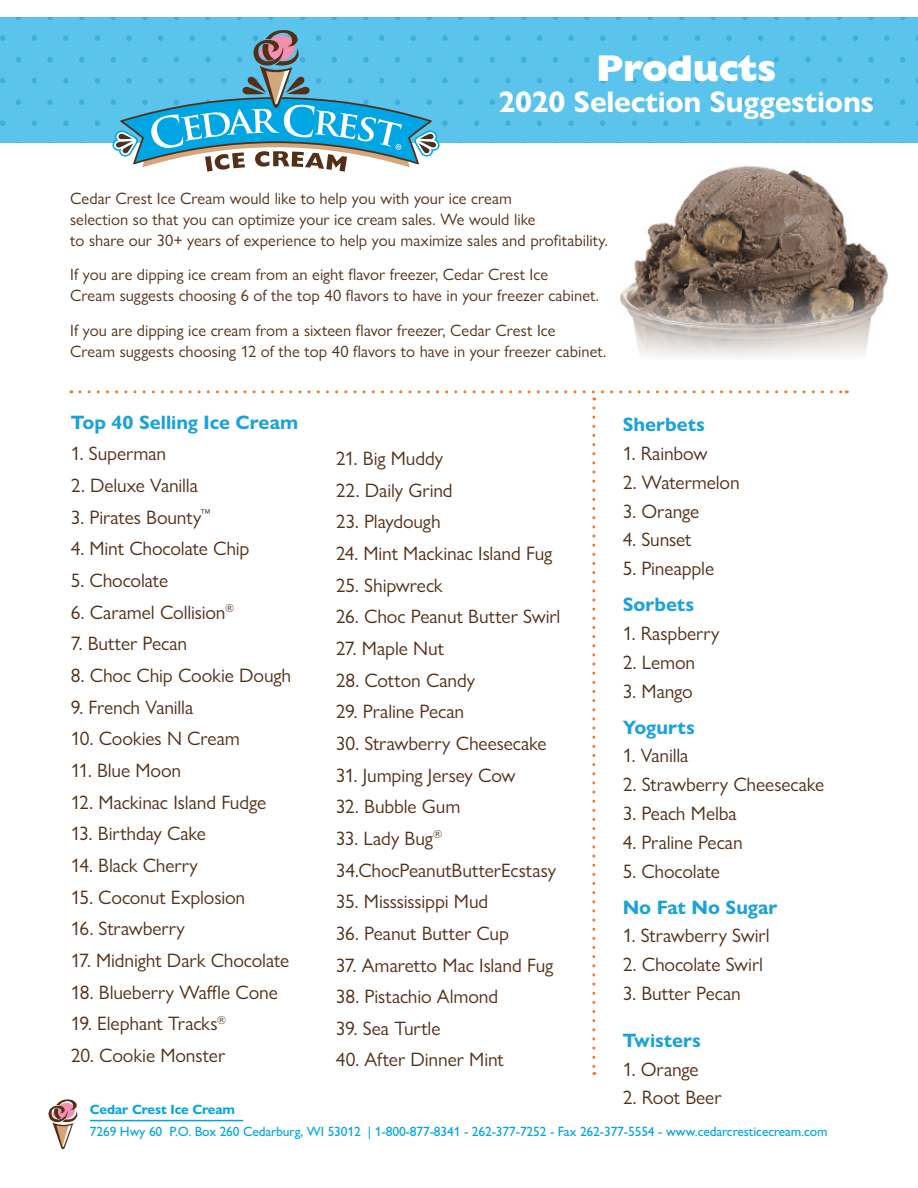
<style>
.page{position:relative;width:918px;height:1188px;background:#fff}
.page>*{position:absolute;margin:0;border:0;box-sizing:border-box;transform-origin:0 0}
.t1{font:800 37.5px "Gill Sans Nova";letter-spacing:-.01em;color:#fff}
.t2{font:700 30px "Gill Sans Nova";letter-spacing:-.01em;color:#fff}
.t3{font:19.5px/36px "Gill Sans Nova";letter-spacing:-.005em;color:#532f18}
.t4{font:700 19.5px/36px "Gill Sans Nova";color:#1aa2dc}
.t5{font:16.5px/21px "Gill Sans Nova";color:#532f18}
.t6{font:500 13.5px "Gill Sans Nova";letter-spacing:-.01em;color:#00a5e3}
.t7{font:700 13.5px "Gill Sans Nova";letter-spacing:-.01em;color:#00a5e3}
.s1{font-weight:700;color:#1aa2dc}
.s2{font-weight:400;color:#532f18}
</style>
<div class="page">
<div style="left:0;top:17px;width:918px;height:126px;background:#5ac4ec"></div>
<svg style="left:80px;top:390px;width:762px;height:10px"></svg>
<svg style="left:592px;top:408px;width:3px;height:667px"></svg>
<img style="left:620px;top:165px;width:268px;height:192px">
<svg style="left:48px;top:1099px;width:29px;height:50px"></svg>
<hr style="left:90px;top:1120px;width:153px;height:1px;background:#00a5e3">
<svg style="left:111px;top:30px;width:337px;height:142px"></svg>
<p class="t1" style="left:596px;top:44px;width:181px">Products</p>
<p class="t2" style="left:498px;top:84px;width:377px">2020 Selection Suggestions</p>
<p class="t5" style="left:70px;top:187px;width:539px">Cedar Crest Ice Cream would like to help you with your ice cream<br>selection so that you can optimize your ice cream sales. We would like<br>to share our 30+ years of experience to help you maximize sales and profitability.</p>
<p class="t5" style="left:70px;top:264px;width:530px">If you are dipping ice cream from an eight flavor freezer, Cedar Crest Ice<br>Cream suggests choosing 6 of the top 40 flavors to have in your freezer cabinet.</p>
<p class="t5" style="left:70px;top:319px;width:538px">If you are dipping ice cream from a sixteen flavor freezer, Cedar Crest Ice<br>Cream suggests choosing 12 of the top 40 flavors to have in your freezer cabinet.</p>
<p class="t4" style="left:71px;top:404px;width:229px">Top 40 Selling Ice Cream</p>
<p class="t3" style="left:71px;top:436px;width:97px">1. Superman</p>
<p class="t3" style="left:71px;top:467px;width:129px">2. Deluxe Vanilla</p>
<p class="t3" style="left:71px;top:499px;width:141px">3. Pirates Bounty<sup>™</sup></p>
<p class="t3" style="left:71px;top:531px;width:180px">4. Mint Chocolate Chip</p>
<p class="t3" style="left:71px;top:562px;width:99px">5. Chocolate</p>
<p class="t3" style="left:71px;top:594px;width:165px">6. Caramel Collision<sup>®</sup></p>
<p class="t3" style="left:71px;top:626px;width:118px">7. Butter Pecan</p>
<p class="t3" style="left:71px;top:657px;width:222px">8. Choc Chip Cookie Dough</p>
<p class="t3" style="left:71px;top:689px;width:124px">9. French Vanilla</p>
<p class="t3" style="left:71px;top:721px;width:170px">10. Cookies N Cream</p>
<p class="t3" style="left:71px;top:752px;width:112px">11. Blue Moon</p>
<p class="t3" style="left:71px;top:784px;width:197px">12. Mackinac Island Fudge</p>
<p class="t3" style="left:71px;top:815px;width:137px">13. Birthday Cake</p>
<p class="t3" style="left:71px;top:847px;width:129px">14. Black Cherry</p>
<p class="t3" style="left:71px;top:879px;width:176px">15. Coconut Explosion</p>
<p class="t3" style="left:71px;top:910px;width:116px">16. Strawberry</p>
<p class="t3" style="left:71px;top:942px;width:220px">17. Midnight Dark Chocolate</p>
<p class="t3" style="left:71px;top:974px;width:209px">18. Blueberry Waffle Cone</p>
<p class="t3" style="left:71px;top:1005px;width:157px">19. Elephant Tracks<sup>®</sup></p>
<p class="t3" style="left:71px;top:1037px;width:156px">20. Cookie Monster</p>
<p class="t4" style="left:623px;top:407px;width:84px">Sherbets</p>
<p class="t3" style="left:623px;top:435px;width:86px">1. Rainbow</p>
<p class="t3" style="left:623px;top:464px;width:119px">2. Watermelon</p>
<p class="t3" style="left:623px;top:493px;width:78px">3. Orange</p>
<p class="t3" style="left:623px;top:522px;width:70px">4. Sunset</p>
<p class="t3" style="left:623px;top:550px;width:93px">5. Pineapple<br><span class="s1">Sorbets</span></p>
<p class="t3" style="left:623px;top:615px;width:98px">1. Raspberry</p>
<p class="t3" style="left:623px;top:644px;width:74px">2. Lemon</p>
<p class="t3" style="left:623px;top:673px;width:74px">3. Mango<br><span class="s1">Yogurts</span></p>
<p class="t3" style="left:623px;top:738px;width:67px">1. Vanilla</p>
<p class="t3" style="left:623px;top:766px;width:203px">2. Strawberry Cheesecake</p>
<p class="t3" style="left:623px;top:795px;width:116px">3. Peach Melba</p>
<p class="t3" style="left:623px;top:824px;width:121px">4. Praline Pecan</p>
<p class="t4" style="left:623px;top:853px;width:156px"><span class="s2">5. Chocolate<br></span>No Fat No Sugar</p>
<p class="t3" style="left:623px;top:918px;width:148px">1. Strawberry Swirl</p>
<p class="t3" style="left:623px;top:946px;width:142px">2. Chocolate Swirl</p>
<p class="t3" style="left:623px;top:975px;width:120px">3. Butter Pecan</p>
<p class="t4" style="left:623px;top:1022px;width:80px">Twisters</p>
<p class="t3" style="left:623px;top:1051px;width:77px">1. Orange</p>
<p class="t3" style="left:623px;top:1080px;width:100px">2. Root Beer</p>
<p class="t3" style="left:336px;top:440px;width:109px">21. Big Muddy</p>
<p class="t3" style="left:336px;top:472px;width:118px">22. Daily Grind</p>
<p class="t3" style="left:336px;top:504px;width:106px">23. Playdough</p>
<p class="t3" style="left:336px;top:535px;width:218px">24. Mint Mackinac Island Fug</p>
<p class="t3" style="left:336px;top:567px;width:108px">25. Shipwreck</p>
<p class="t3" style="left:336px;top:599px;width:226px">26. Choc Peanut Butter Swirl</p>
<p class="t3" style="left:336px;top:630px;width:110px">27. Maple Nut</p>
<p class="t3" style="left:336px;top:662px;width:141px">28. Cotton Candy</p>
<p class="t3" style="left:336px;top:694px;width:130px">29. Praline Pecan</p>
<p class="t3" style="left:336px;top:725px;width:212px">30. Strawberry Cheesecake</p>
<p class="t3" style="left:336px;top:757px;width:181px">31. Jumping Jersey Cow</p>
<p class="t3" style="left:336px;top:788px;width:126px">32. Bubble Gum</p>
<p class="t3" style="left:336px;top:820px;width:108px">33. Lady Bug<sup>®</sup></p>
<p class="t3" style="left:336px;top:852px;width:222px">34.ChocPeanutButterEcstasy</p>
<p class="t3" style="left:336px;top:883px;width:154px">35. Misssissippi Mud</p>
<p class="t3" style="left:336px;top:915px;width:175px">36. Peanut Butter Cup</p>
<p class="t3" style="left:336px;top:947px;width:219px">37. Amaretto Mac Island Fug</p>
<p class="t3" style="left:336px;top:978px;width:164px">38. Pistachio Almond</p>
<p class="t3" style="left:336px;top:1010px;width:106px">39. Sea Turtle</p>
<p class="t3" style="left:336px;top:1042px;width:170px">40. After Dinner Mint</p>
<p class="t7" style="left:90px;top:1101px;width:147px">Cedar Crest Ice Cream</p>
<p class="t6" style="left:90px;top:1123px;width:739px">7269 Hwy 60 P.O. Box 260 Cedarburg, WI 53012 | 1-800-877-8341 - 262-377-7252 - Fax 262-377-5554 - www.cedarcresticecream.com</p>
</div>
